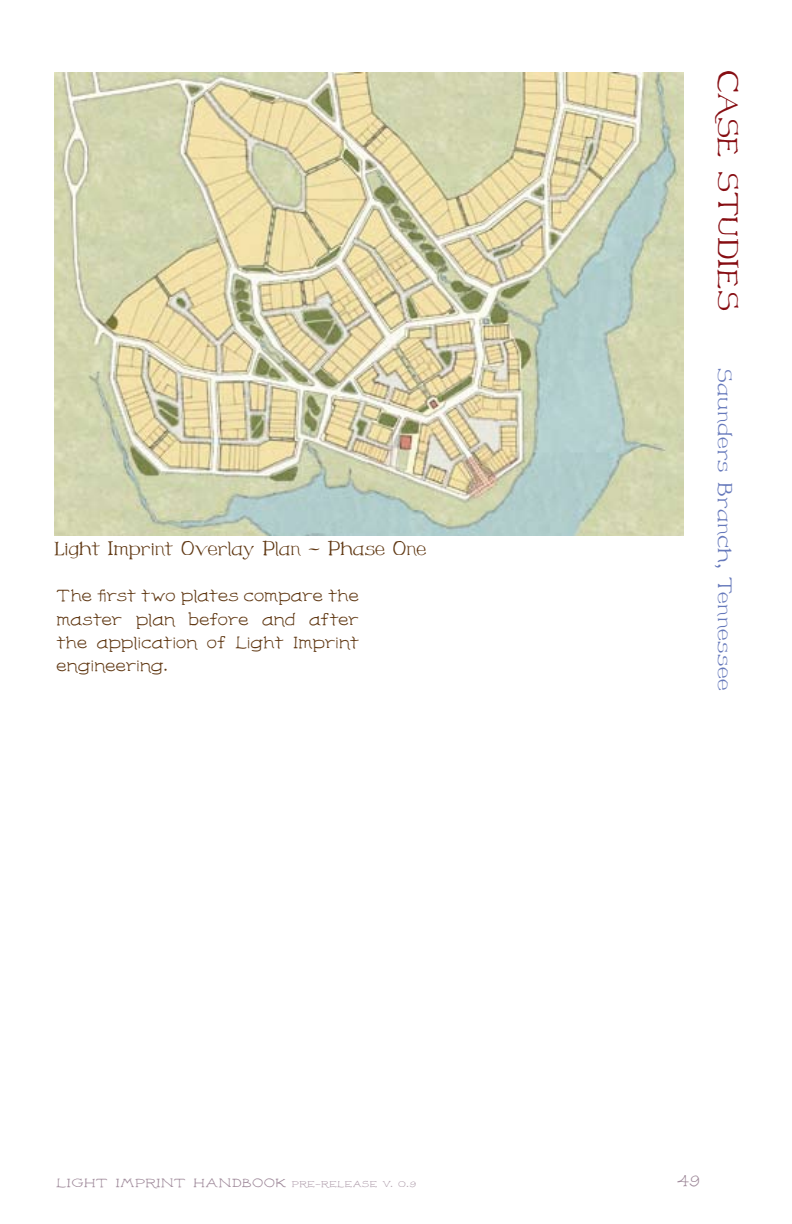
<style>
.page{position:relative;width:792px;height:1224px;background:#fff}
.page>*{position:absolute;margin:0;border:0;box-sizing:border-box;transform-origin:0 0}
.t1{font:500 26px "T Low Header";letter-spacing:-.01em;color:#860d12}
.t2{font:500 18px "T Low Header";letter-spacing:-.005em;color:#603813;scale:.85 1}
.t3{font:500 18px "T Low Header";letter-spacing:.025em;color:#6679bb}
.t4{font:16px/23.2px "T Low Body";letter-spacing:.005em;color:#603813;text-align:justify}
.t5{font:16px "T Low Body";color:#9d8798}
.t6{font:11.6px "T Low Body";letter-spacing:.04em;color:#9d8798;scale:1.2 1}
.s1{font-size:8.4px;color:#ac99a8}
</style>
<div class="page">
<img style="left:54px;top:72px;width:629px;height:463px">
<p class="t2" style="left:54px;top:537px;width:440px">Light Imprint Overlay Plan - Phase One</p>
<p class="t4" style="left:57px;top:585px;width:304px">The first two plates compare the master plan before and after the application of Light Imprint engineering.</p>
<h1 class="t1" style="left:745px;top:70px;width:243px;rotate:90deg">CASE STUDIES</h1>
<p class="t3" style="left:736px;top:368px;width:325px;rotate:90deg">Saunders Branch, Tennessee</p>
<p class="t6" style="left:56px;top:1176px;width:302px">Light Imprint Handbook <span class="s1">pre-release v. 0.9</span></p>
<p class="t5" style="left:677px;top:1171px;width:24px">49</p>
</div>
